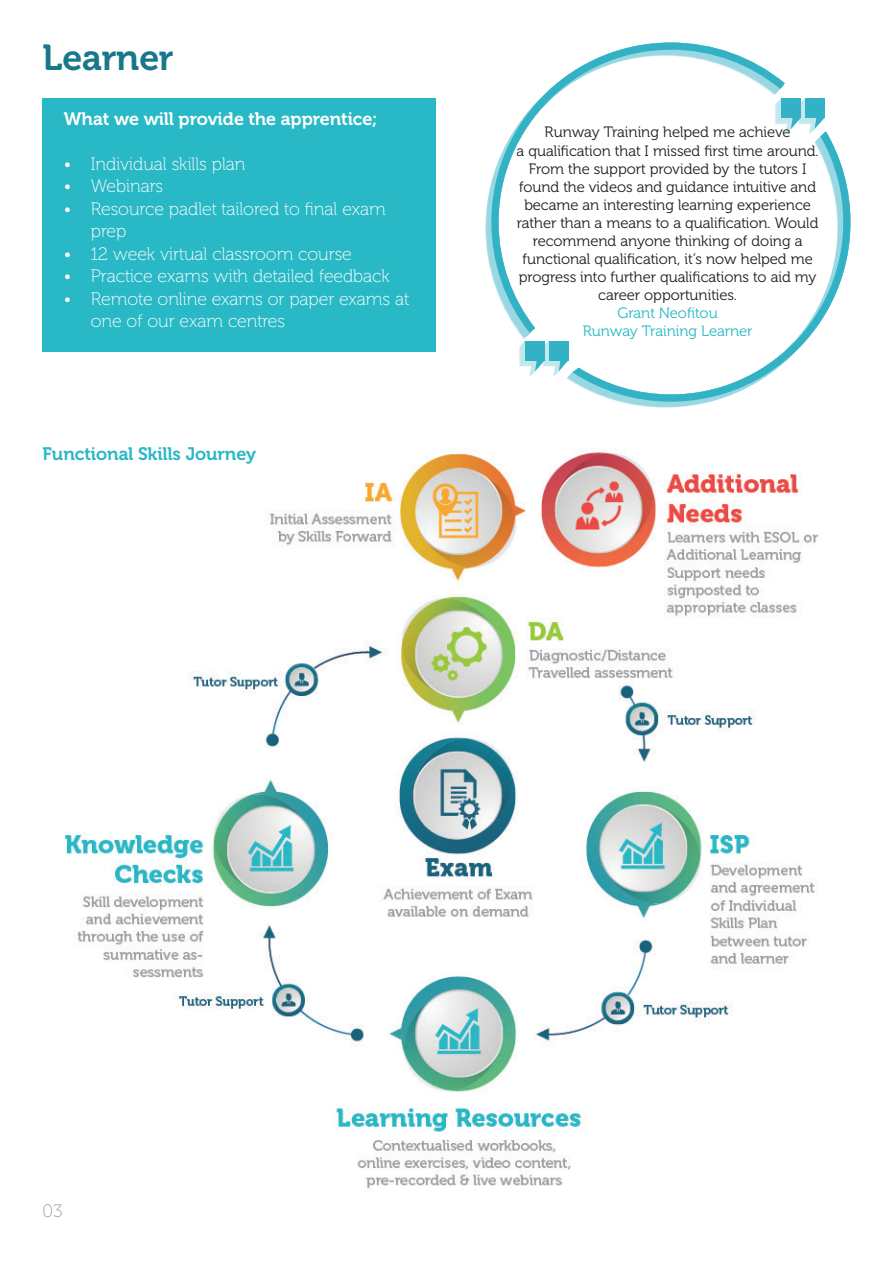
<style>
.page{position:relative;width:893px;height:1263px;background:#fff}
.page>*{position:absolute;margin:0;border:0;box-sizing:border-box;transform-origin:0 0}
.Page_Heading{font:36px "Museo Cyrl 700";color:#18778a}
.t1{font:18px/22.5px "Museo Cyrl 100";color:#fff}
.Sub_Heading{font:18px "Museo Cyrl 700";color:#fff}
.Sub_Heading-2{font:18px "Museo Cyrl 700";color:#29b8c5}
.Body_Copy{font:18px "Museo Cyrl 100";color:#9a9c9d}
.Sub_Heading-3{font:15px/18px "Museo Cyrl 300";color:#231f20;text-align:center}
.Sub_Heading-4{font:15px "Museo Cyrl 300";color:#29b8c5}
</style>
<div class="page">
<img style="left:65px;top:341px;width:754px;height:848px">
<div style="left:72px;top:339px;width:404px;height:96px;background:#fff"></div>
<div style="left:625px;top:1119px;width:214px;height:96px;background:#fff"></div>
<div style="left:798px;top:105px;width:19px;height:20px;background:#f4fbfc"></div>
<div style="left:799px;top:104px;width:19px;height:20px;background:#d1edf2"></div>
<div style="left:800px;top:103px;width:20px;height:20px;background:#c3e8ed"></div>
<svg style="left:800px;top:103px;width:1px;height:16px"></svg>
<div style="left:801px;top:102px;width:20px;height:20px;background:#c2e8ed"></div>
<div style="left:802px;top:101px;width:20px;height:19px;background:#c2e8ed"></div>
<div style="left:803px;top:100px;width:20px;height:19px;background:#c2e8ed"></div>
<div style="left:804px;top:99px;width:20px;height:19px;background:#c2e8ed"></div>
<div style="left:519px;top:347px;width:19px;height:20px;background:#ebf7f9"></div>
<div style="left:519px;top:347px;width:20px;height:19px;background:#dff3f6"></div>
<div style="left:520px;top:346px;width:19px;height:20px;background:#c5e9ee"></div>
<div style="left:521px;top:345px;width:19px;height:20px;background:#c2e8ed"></div>
<div style="left:522px;top:344px;width:20px;height:19px;background:#c2e8ed"></div>
<div style="left:523px;top:343px;width:20px;height:19px;background:#c2e8ed"></div>
<div style="left:524px;top:342px;width:20px;height:19px;background:#c2e8ed"></div>
<div style="left:525px;top:341px;width:19px;height:20px;background:#33b2c5"></div>
<div style="left:543px;top:347px;width:19px;height:20px;background:#ebf7f9"></div>
<div style="left:544px;top:346px;width:19px;height:20px;background:#c8eaef"></div>
<svg style="left:544px;top:346px;width:1px;height:15px"></svg>
<div style="left:545px;top:345px;width:19px;height:20px;background:#c2e8ed"></div>
<div style="left:546px;top:344px;width:20px;height:19px;background:#c2e8ed"></div>
<div style="left:547px;top:343px;width:20px;height:19px;background:#c2e8ed"></div>
<div style="left:548px;top:342px;width:20px;height:19px;background:#c2e8ed"></div>
<div style="left:549px;top:341px;width:19px;height:20px;background:#33b2c5"></div>
<div style="left:781px;top:99px;width:19px;height:19px;background:#33b2c5"></div>
<svg style="left:785px;top:118px;width:15px;height:13px"></svg>
<div style="left:805px;top:99px;width:19px;height:19px;background:#33b2c5"></div>
<svg style="left:809px;top:118px;width:15px;height:13px"></svg>
<div style="left:525px;top:341px;width:19px;height:19px;background:#33b2c5"></div>
<svg style="left:528px;top:360px;width:16px;height:18px"></svg>
<svg style="left:552px;top:361px;width:14px;height:17px"></svg>
<svg style="left:491px;top:43px;width:294px;height:290px"></svg>
<svg style="left:572px;top:131px;width:278px;height:271px"></svg>
<div style="left:43px;top:99px;width:393px;height:253px;background:#29b8c5"></div>
<p class="Page_Heading" style="left:43px;top:37px;width:132px">Learner</p>
<p class="Sub_Heading" style="left:64px;top:109px;width:315px">What we will provide the apprentice;</p>
<p class="t1" style="left:64px;top:153px;width:183px">• Individual skills plan</p>
<p class="t1" style="left:64px;top:175px;width:101px">• Webinars</p>
<p class="t1" style="left:91px;top:198px;width:296px;text-indent:-27px">• Resource padlet tailored to final exam prep</p>
<p class="t1" style="left:64px;top:243px;width:289px">• 12 week virtual classroom course</p>
<p class="t1" style="left:64px;top:265px;width:328px">• Practice exams with detailed feedback</p>
<p class="t1" style="left:91px;top:288px;width:320px;text-indent:-27px">• Remote online exams or paper exams at one of our exam centres</p>
<p class="Sub_Heading-2" style="left:43px;top:444px;width:215px">Functional Skills Journey</p>
<p class="Sub_Heading-3" style="left:545px;top:124px;width:247px">Runway Training helped me achieve</p>
<p class="Sub_Heading-3" style="left:517px;top:142px;width:303px">a qualification that I missed first time around.<br>From the support provided by the tutors I found the videos and guidance intuitive and became an interesting learning experience rather than a means to a qualification. Would recommend anyone thinking of doing a functional qualification, it’s now helped me progress into further qualifications to aid my career opportunities.</p>
<p class="Sub_Heading-4" style="left:618px;top:304px;width:102px">Grant Neofitou</p>
<p class="Sub_Heading-4" style="left:583px;top:322px;width:171px">Runway Training Learner</p>
<p class="Body_Copy" style="left:43px;top:1201px;width:22px">03</p>
</div>
